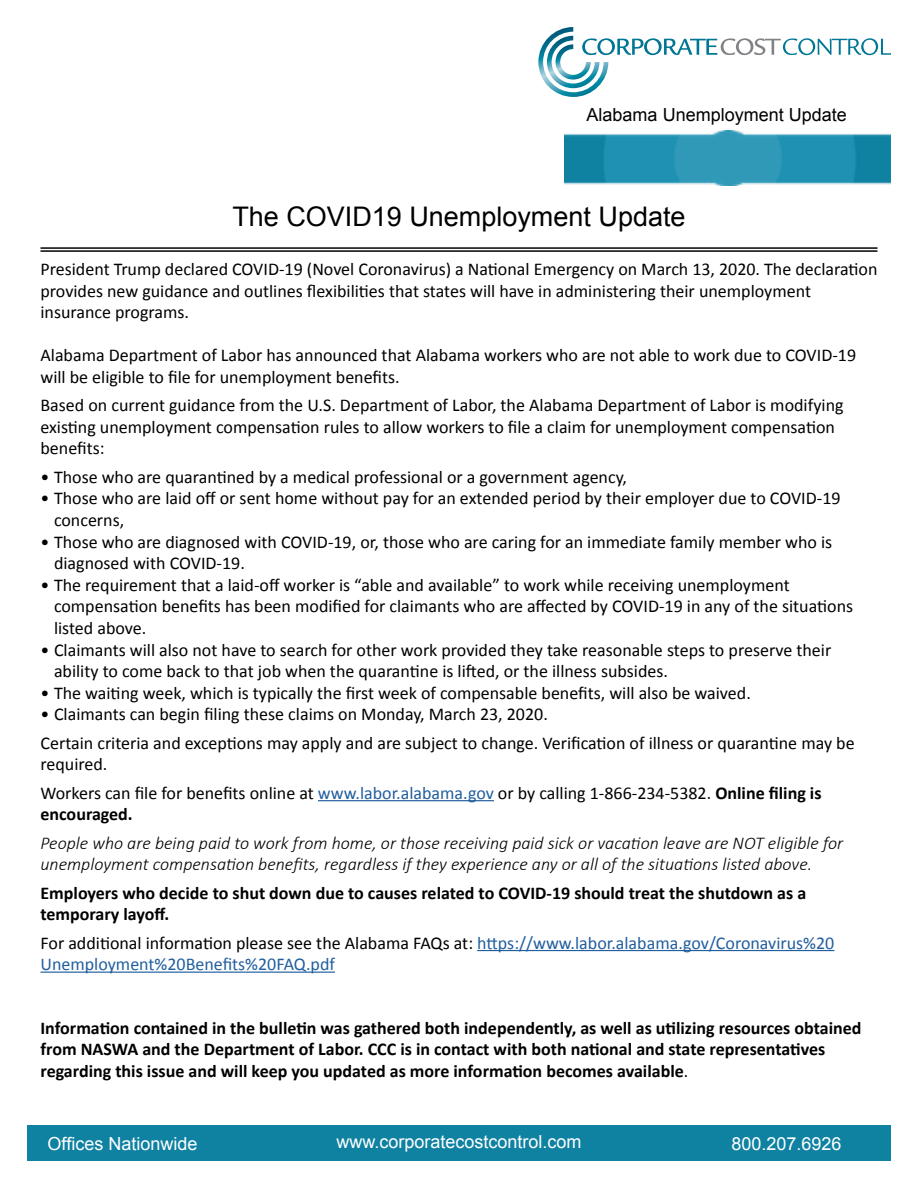
<style>
.page{position:relative;width:918px;height:1188px;background:#fff}
.page>*{position:absolute;margin:0;border:0;box-sizing:border-box;transform-origin:0 0}
.t1{font:27px "Arial";color:#000}
.t2{font:18px/21.6px "Calibri";color:#000}
.t3{font:700 18px/21.6px "Calibri";color:#000}
.t4{font:italic 300 18px/21.6px "Calibri";color:#000}
.t5{font:18px/21.6px "Calibri";color:#215e9e}
.t6{font:18px "Arial";color:#fff}
.t7{font:18px "Arial";color:#000}
.s1{color:#215e9e}
.s2{font-weight:700}
.s3{color:#000}
.s4{font-weight:400}
</style>
<div class="page">
<img style="left:564px;top:131px;width:327px;height:55px">
<svg style="left:538px;top:27px;width:353px;height:70px"></svg>
<hr style="left:40px;top:247px;width:838px;height:2px;background:#000">
<hr style="left:40px;top:250px;width:838px;height:2px;background:#000">
<hr style="left:318px;top:800px;width:176px;height:1px;background:#215e9e">
<hr style="left:477px;top:950px;width:357px;height:1px;background:#215e9e">
<hr style="left:40px;top:972px;width:295px;height:1px;background:#215e9e">
<div style="left:27px;top:1125px;width:864px;height:36px;background:#0f81a1"></div>
<p class="t7" style="left:587px;top:102px;width:262px">Alabama Unemployment Update</p>
<h1 class="t1" style="left:232px;top:198px;width:455px">The COVID19 Unemployment Update</h1>
<p class="t2" style="left:40px;top:258px;width:838px">President Trump declared COVID-19 (Novel Coronavirus) a National Emergency on March 13, 2020. The declaration provides new guidance and outlines flexibilities that states will have in administering their unemployment insurance programs.</p>
<p class="t2" style="left:40px;top:344px;width:817px">Alabama Department of Labor has announced that Alabama workers who are not able to work due to COVID-19 will be eligible to file for unemployment benefits.</p>
<p class="t2" style="left:40px;top:394px;width:805px">Based on current guidance from the U.S. Department of Labor, the Alabama Department of Labor is modifying existing unemployment compensation rules to allow workers to file a claim for unemployment compensation benefits:</p>
<p class="t2" style="left:40px;top:465px;width:588px">• Those who are quarantined by a medical professional or a government agency,</p>
<p class="t2" style="left:54px;top:487px;width:788px;text-indent:-14px">• Those who are laid off or sent home without pay for an extended period by their employer due to COVID-19 concerns,</p>
<p class="t2" style="left:54px;top:530px;width:780px;text-indent:-14px">• Those who are diagnosed with COVID-19, or, those who are caring for an immediate family member who is diagnosed with COVID-19.</p>
<p class="t2" style="left:54px;top:573px;width:801px;text-indent:-14px">• The requirement that a laid-off worker is “able and available” to work while receiving unemployment compensation benefits has been modified for claimants who are affected by COVID-19 in any of the situations listed above.</p>
<p class="t2" style="left:54px;top:638px;width:779px;text-indent:-14px">• Claimants will also not have to search for other work provided they take reasonable steps to preserve their ability to come back to that job when the quarantine is lifted, or the illness subsides.</p>
<p class="t2" style="left:40px;top:681px;width:712px">• The waiting week, which is typically the first week of compensable benefits, will also be waived.</p>
<p class="t2" style="left:40px;top:700px;width:816px;line-height:28.3px">• Claimants can begin filing these claims on Monday, March 23, 2020.<br>Certain criteria and exceptions may apply and are subject to change. Verification of illness or quarantine may be</p>
<p class="t2" style="left:40px;top:750px;width:783px;line-height:28.3px">required.<br>Workers can file for benefits online at <span class="s1">www.labor.alabama.gov</span> or by calling 1-866-234-5382. <span class="s2">Online filing is</span></p>
<p class="t3" style="left:40px;top:803px;width:94px">encouraged.</p>
<p class="t4" style="left:40px;top:832px;width:804px">People who are being paid to work from home, or those receiving paid sick or vacation leave are NOT eligible for unemployment compensation benefits, regardless if they experience any or all of the situations listed above.</p>
<p class="t3" style="left:40px;top:881px;width:767px">Employers who decide to shut down due to causes related to COVID-19 should treat the shutdown as a temporary layoff.</p>
<p class="t5" style="left:40px;top:931px;width:795px"><span class="s3">For additional information please see the Alabama FAQs at:</span> https://www.labor.alabama.gov/Coronavirus%20<br>Unemployment%20Benefits%20FAQ.pdf</p>
<p class="t3" style="left:40px;top:1016px;width:823px">Information contained in the bulletin was gathered both independently, as well as utilizing resources obtained from NASWA and the Department of Labor. CCC is in contact with both national and state representatives regarding this issue and will keep you updated as more information becomes available<span class="s4">.</span></p>
<p class="t6" style="left:48px;top:1132px;width:152px">Offices Nationwide</p>
<p class="t6" style="left:336px;top:1130px;width:247px">www.corporatecostcontrol.com</p>
<p class="t6" style="left:731px;top:1132px;width:112px">800.207.6926</p>
</div>
